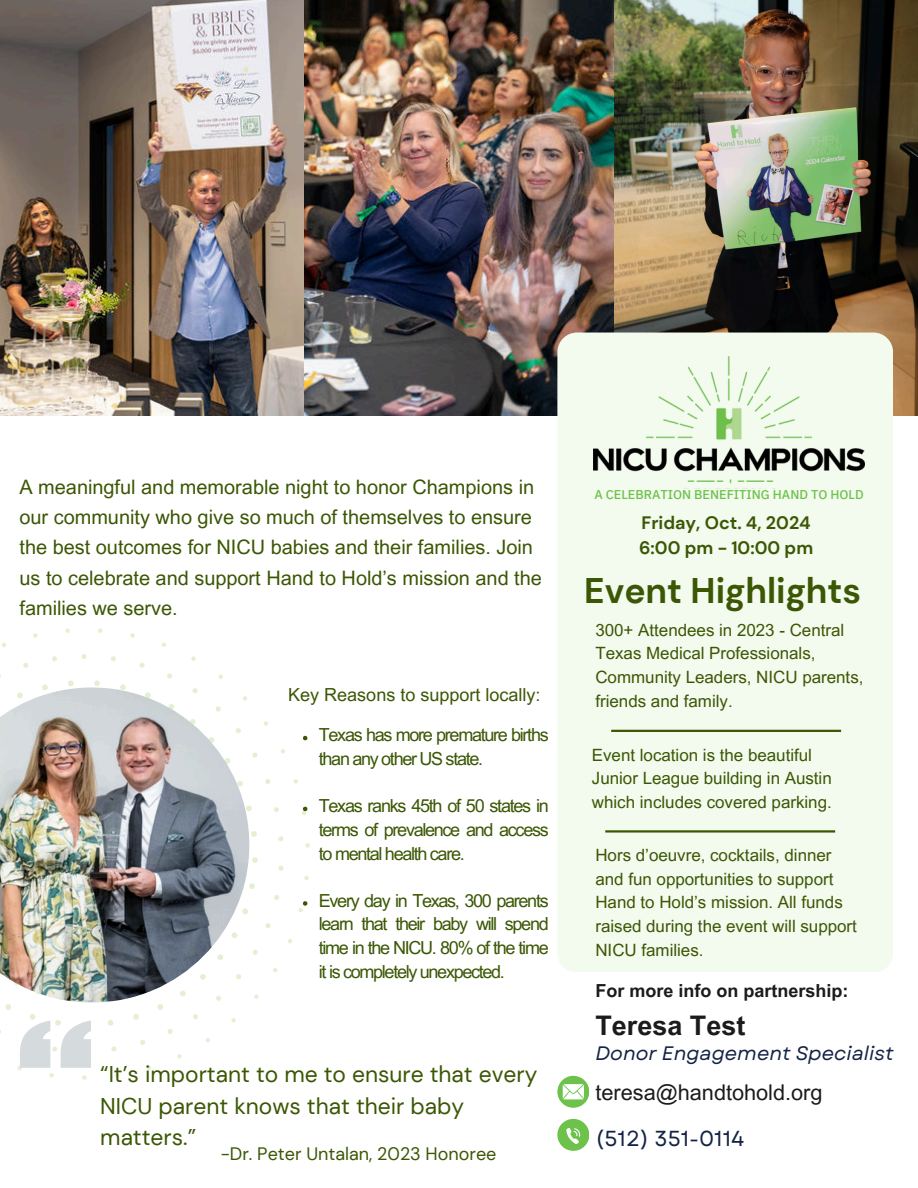
<style>
.page{position:relative;width:918px;height:1188px;background:#fff}
.page>*{position:absolute;margin:0;border:0;box-sizing:border-box;transform-origin:0 0}
.t1{font:700 35.55px "DM Sans";color:#3b5704}
.t2{font:700 27px "Arial MT Pro";color:#1b1b1b}
.t3{font:22.8px/31.5px "DM Sans";color:#3b5704}
.t4{font:21.75px "Arial MT Pro";color:#1b1b1b}
.t5{font:21.75px "Garet";color:#142445}
.t6{font:19.95px/30.3px "Arial MT Pro";color:#3b5704}
.t7{font:italic 19.5px "Garet";color:#142445}
.t8{font:18px/23.7px "Arial MT Pro";letter-spacing:-.07em;color:#3b5704;text-align:justify}
.t9{font:700 18px/24.8px "DM Sans";color:#3b5704}
.t10{font:18px "DM Sans";color:#3b5704}
.t11{font:18px "Arial MT Pro";color:#3b5704}
.t12{font:700 18px "Arial MT Pro";color:#1b1b1b}
.t13{font:16.95px/23.7px "Arial MT Pro";color:#3b5704}
.t14{font:500 12.75px "IBM Plex Sans";color:#6cc24a}
</style>
<div class="page">
<img style="left:0;top:0;width:304px;height:415px">
<img style="left:614px;top:0;width:304px;height:415px">
<img style="left:304px;top:0;width:310px;height:415px">
<div style="left:557px;top:333px;width:336px;height:639px;background:#f3faee;border-radius:20px"></div>
<hr style="left:611px;top:730px;width:230px;height:2px;background:#3b5704">
<svg style="left:120px;top:684px;width:6px;height:3px"></svg>
<svg style="left:157px;top:1004px;width:6px;height:6px"></svg>
<svg style="left:68px;top:681px;width:6px;height:5px"></svg>
<svg style="left:108px;top:1020px;width:6px;height:6px"></svg>
<svg style="left:251px;top:831px;width:6px;height:6px"></svg>
<svg style="left:252px;top:857px;width:6px;height:6px"></svg>
<svg style="left:94px;top:680px;width:6px;height:6px"></svg>
<svg style="left:249px;top:805px;width:3px;height:6px"></svg>
<svg style="left:249px;top:883px;width:6px;height:6px"></svg>
<svg style="left:5px;top:1004px;width:6px;height:6px"></svg>
<svg style="left:133px;top:1014px;width:6px;height:6px"></svg>
<svg style="left:140px;top:663px;width:5px;height:5px"></svg>
<svg style="left:193px;top:1014px;width:5px;height:5px"></svg>
<svg style="left:167px;top:673px;width:5px;height:6px"></svg>
<svg style="left:52px;top:656px;width:5px;height:5px"></svg>
<svg style="left:265px;top:923px;width:6px;height:5px"></svg>
<svg style="left:278px;top:866px;width:6px;height:5px"></svg>
<svg style="left:111px;top:656px;width:5px;height:5px"></svg>
<svg style="left:168px;top:1029px;width:5px;height:5px"></svg>
<svg style="left:274px;top:807px;width:5px;height:5px"></svg>
<svg style="left:252px;top:752px;width:5px;height:6px"></svg>
<svg style="left:265px;top:779px;width:5px;height:5px"></svg>
<svg style="left:274px;top:895px;width:5px;height:5px"></svg>
<svg style="left:278px;top:836px;width:5px;height:5px"></svg>
<svg style="left:140px;top:1040px;width:5px;height:5px"></svg>
<svg style="left:253px;top:950px;width:5px;height:5px"></svg>
<svg style="left:23px;top:663px;width:5px;height:5px"></svg>
<svg style="left:111px;top:1046px;width:6px;height:5px"></svg>
<svg style="left:81px;top:654px;width:6px;height:5px"></svg>
<svg style="left:218px;top:674px;width:5px;height:5px"></svg>
<svg style="left:273px;top:968px;width:5px;height:4px"></svg>
<svg style="left:130px;top:633px;width:5px;height:5px"></svg>
<svg style="left:33px;top:633px;width:5px;height:5px"></svg>
<svg style="left:294px;top:779px;width:4px;height:5px"></svg>
<svg style="left:264px;top:721px;width:4px;height:5px"></svg>
<svg style="left:177px;top:1054px;width:5px;height:5px"></svg>
<svg style="left:2px;top:643px;width:4px;height:4px"></svg>
<svg style="left:304px;top:876px;width:5px;height:4px"></svg>
<svg style="left:305px;top:843px;width:5px;height:5px"></svg>
<svg style="left:206px;top:1038px;width:4px;height:5px"></svg>
<svg style="left:115px;top:1073px;width:4px;height:4px"></svg>
<svg style="left:231px;top:1018px;width:5px;height:4px"></svg>
<svg style="left:191px;top:656px;width:5px;height:5px"></svg>
<svg style="left:147px;top:1066px;width:4px;height:4px"></svg>
<svg style="left:65px;top:629px;width:5px;height:4px"></svg>
<svg style="left:281px;top:749px;width:4px;height:5px"></svg>
<svg style="left:98px;top:628px;width:5px;height:5px"></svg>
<svg style="left:162px;top:643px;width:4px;height:4px"></svg>
<svg style="left:254px;top:994px;width:5px;height:5px"></svg>
<svg style="left:288px;top:939px;width:4px;height:4px"></svg>
<svg style="left:17px;top:1014px;width:74px;height:66px"></svg>
<img style="left:0;top:687px;width:249px;height:316px">
<svg style="left:303px;top:736px;width:4px;height:4px"></svg>
<svg style="left:302px;top:807px;width:5px;height:8px"></svg>
<svg style="left:298px;top:901px;width:9px;height:11px"></svg>
<hr style="left:605px;top:830px;width:230px;height:3px;background:#3b5704">
<img style="left:593px;top:356px;width:272px;height:116px">
<img style="left:687px;top:479px;width:87px;height:5px">
<svg style="left:557px;top:1076px;width:32px;height:31px"></svg>
<svg style="left:557px;top:1119px;width:32px;height:31px"></svg>
<h1 class="t6" style="left:19px;top:474px;width:524px">A meaningful and memorable night to honor Champions in our community who give so much of themselves to ensure the best outcomes for NICU babies and their families. Join us to celebrate and support Hand to Hold’s mission and the families we serve.</h1>
<h4 class="t11" style="left:288px;top:688px;width:254px">Key Reasons to support locally:</h4>
<p class="t8" style="left:319px;top:726px;width:231px">Texas has more premature births than any other US state.</p>
<p class="t8" style="left:319px;top:796px;width:231px">Texas ranks 45th of 50 states in terms of prevalence and access to mental health care.</p>
<p class="t8" style="left:319px;top:891px;width:231px">Every day in Texas, 300 parents learn that their baby will spend time in the NICU. 80% of the time it is completely unexpected.</p>
<p class="t3" style="left:100px;top:1059px;width:439px">“It’s important to me to ensure that every<br>NICU parent knows that their baby matters.”</p>
<h5 class="t10" style="left:221px;top:1142px;width:277px">-Dr. Peter Untalan, 2023 Honoree</h5>
<p class="t14" style="left:594px;top:486px;width:271px">A CELEBRATION BENEFITING HAND TO HOLD</p>
<p class="t9" style="left:639px;top:511px;width:176px">Friday, Oct. 4, 2024<br>6:00 pm - 10:00 pm</p>
<h3 class="t1" style="left:584px;top:567px;width:279px">Event Highlights</h3>
<p class="t13" style="left:595px;top:620px;width:270px">300+ Attendees in 2023 - Central<br>Texas Medical Professionals,<br>Community Leaders, NICU parents, friends and family.</p>
<h5 class="t13" style="left:592px;top:745px;width:241px">Event location is the beautiful<br>Junior League building in Austin which includes covered parking.</h5>
<p class="t13" style="left:595px;top:846px;width:263px">Hors d’oeuvre, cocktails, dinner and fun opportunities to support<br>Hand to Hold’s mission. All funds raised during the event will support<br>NICU families.</p>
<h2 class="t12" style="left:595px;top:984px;width:255px">For more info on partnership:</h2>
<p class="t2" style="left:595px;top:1015px;width:152px">Teresa Test</p>
<h5 class="t7" style="left:595px;top:1039px;width:300px">Donor Engagement Specialist</h5>
<p class="t4" style="left:595px;top:1084px;width:229px">teresa@handtohold.org</p>
<h4 class="t5" style="left:595px;top:1122px;width:150px">(512) 351-0114</h4>
</div>
